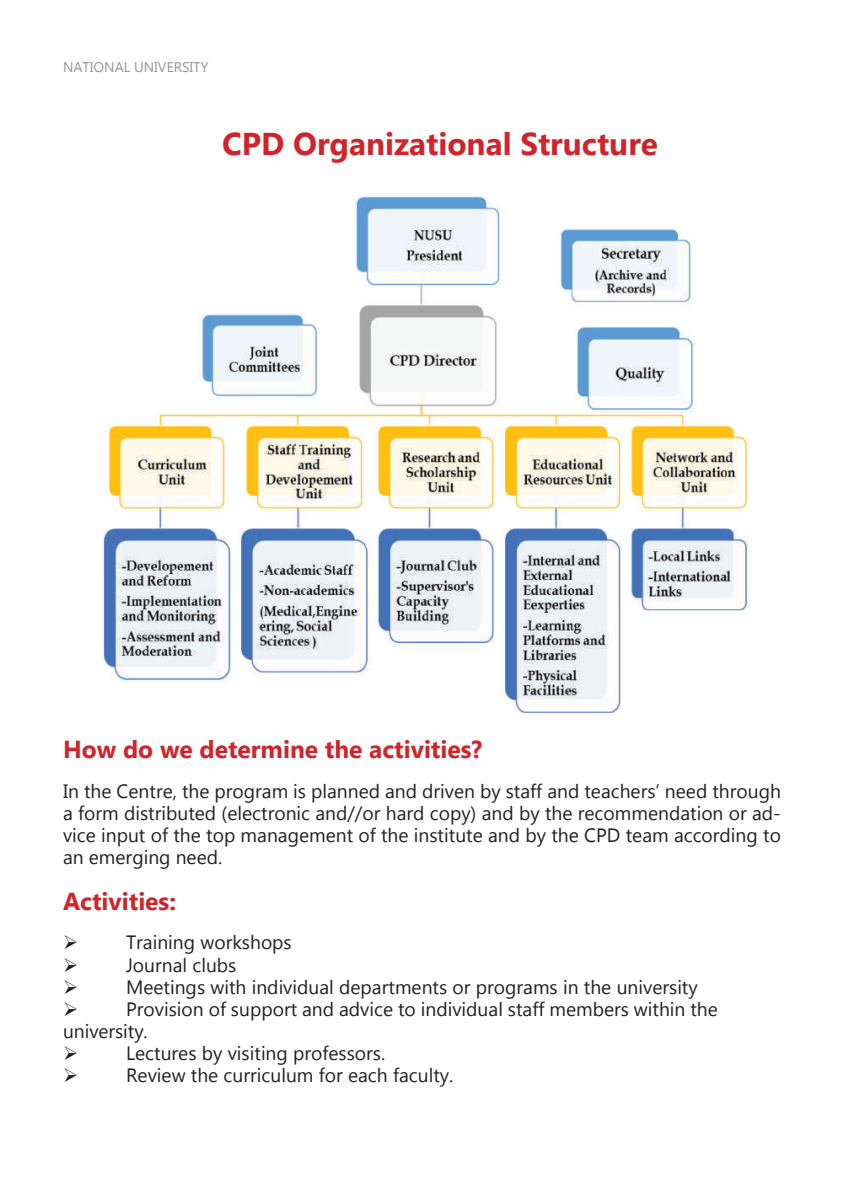
<style>
.page{position:relative;width:844px;height:1191px;background:#fff}
.page>*{position:absolute;margin:0;border:0;box-sizing:border-box;transform-origin:0 0}
.t1{font:700 31.5px "Myanmar Text";color:#d1232a}
.t2{font:700 24.5px "Myanmar Text";color:#d1232a}
.t3{font:19.25px/22.1px "Myanmar Text";color:#231f20;text-align:justify}
.t4{font:14px "Myanmar Text";color:#939598}
</style>
<div class="page">
<img style="left:103px;top:196px;width:646px;height:516px">
<p class="t4" style="left:63px;top:59px;width:147px">NATIONAL UNIVERSITY</p>
<h1 class="t1" style="left:222px;top:125px;width:437px">CPD Organizational Structure</h1>
<p class="t2" style="left:63px;top:735px;width:420px">How do we determine the activities?</p>
<p class="t3" style="left:63px;top:780px;width:719px">In the Centre, the program is planned and driven by staff and teachers’ need through a form distributed (electronic and//or hard copy) and by the recommendation or ad&shy;vice input of the top management of the institute and by the CPD team according to an emerging need.</p>
<p class="t2" style="left:63px;top:887px;width:114px">Activities:</p>
<p class="t3" style="left:126px;top:931px;width:167px">Training workshops</p>
<p class="t3" style="left:126px;top:954px;width:112px">Journal clubs</p>
<p class="t3" style="left:126px;top:976px;width:573px">Meetings with individual departments or programs in the university</p>
<p class="t3" style="left:63px;top:998px;width:656px;text-indent:63px">Provision of support and advice to individual staff members within the university.</p>
<p class="t3" style="left:126px;top:1042px;width:260px">Lectures by visiting professors.</p>
<p class="t3" style="left:126px;top:1064px;width:329px">Review the curriculum for each faculty.</p>
</div>
